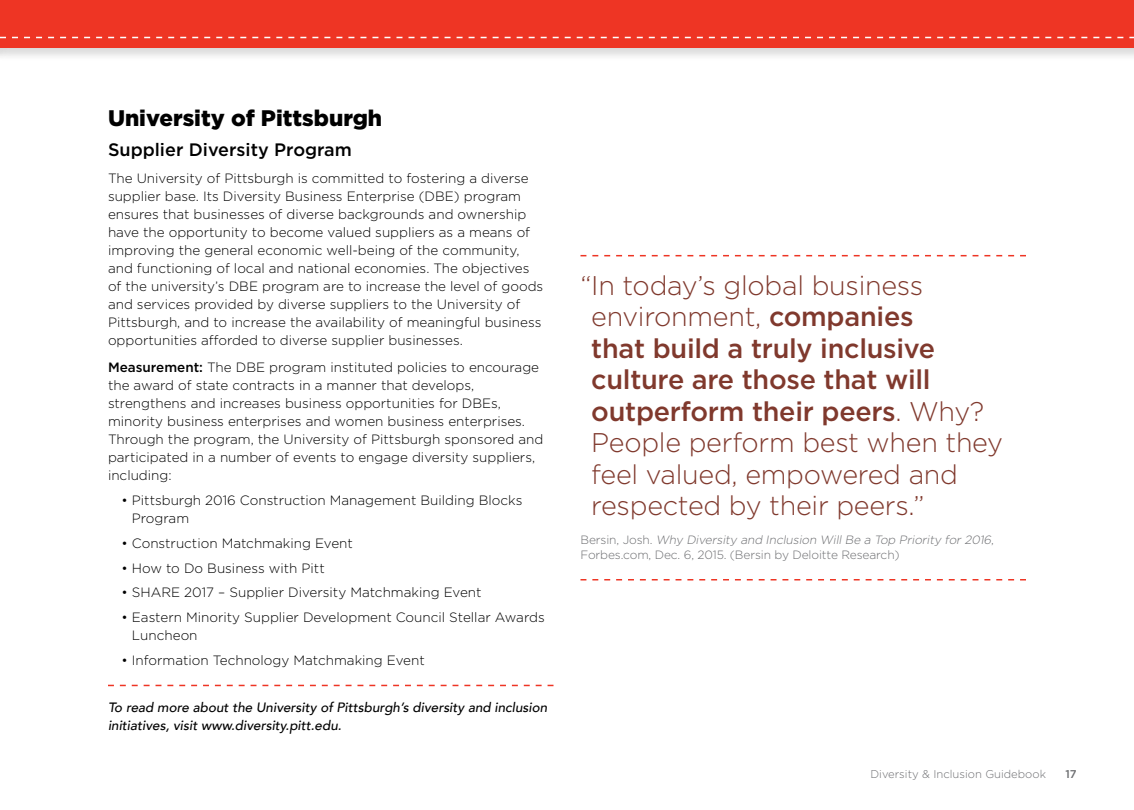
<style>
.page{position:relative;width:1134px;height:810px;background:#fff}
.page>*{position:absolute;margin:0;border:0;box-sizing:border-box;transform-origin:0 0}
.t1{font:300 27px/31.5px "Gotham";letter-spacing:-.01em;color:#80392d}
.t2{font:900 22.5px "Gotham";color:#000}
.t3{font:500 18px "Gotham";color:#000}
.t4{font:300 13.5px/18px "Gotham";color:#000}
.t5{font:italic 500 13.5px/18px "Avenir";color:#000}
.t6{font:300 12px/15px "Gotham";letter-spacing:-.01em;color:#6d6e71}
.t7{font:300 11.25px "Gotham";color:#6d6e71}
.t8{font:500 11.25px "Gotham";color:#6d6e71}
.s1{font-weight:500}
.s2{font-style:italic}
</style>
<div class="page">
<div style="left:0;top:0;width:1134px;height:62px;background:#000;opacity:.15"></div>
<div style="left:0;top:0;width:1134px;height:47px;background:#ee3524"></div>
<svg style="left:0;top:37px;width:1134px;height:1px"></svg>
<svg style="left:108px;top:685px;width:446px;height:1px"></svg>
<svg style="left:580px;top:255px;width:446px;height:1px"></svg>
<svg style="left:580px;top:579px;width:446px;height:1px"></svg>
<h2 class="t2" style="left:108px;top:103px;width:276px">University of Pittsburgh</h2>
<h3 class="t3" style="left:108px;top:138px;width:245px">Supplier Diversity Program</h3>
<p class="t4" style="left:108px;top:169px;width:437px">The University of Pittsburgh is committed to fostering a diverse supplier base. Its Diversity Business Enterprise (DBE) program ensures that businesses of diverse backgrounds and ownership have the opportunity to become valued suppliers as a means of improving the general economic well-being of the community, and functioning of local and national economies. The objectives of the university’s DBE program are to increase the level of goods and services provided by diverse suppliers to the University of Pittsburgh, and to increase the availability of meaningful business opportunities afforded to diverse supplier businesses.</p>
<p class="t4" style="left:108px;top:358px;width:437px"><span class="s1">Measurement:</span> The DBE program instituted policies to encourage the award of state contracts in a manner that develops, strengthens and increases business opportunities for DBEs, minority business enterprises and women business enterprises.<br>Through the program, the University of Pittsburgh sponsored and participated in a number of events to engage diversity suppliers, including:</p>
<p class="t4" style="left:132px;top:491px;width:392px;text-indent:-10px">• Pittsburgh 2016 Construction Management Building Blocks<br>Program</p>
<p class="t4" style="left:122px;top:534px;width:233px">• Construction Matchmaking Event</p>
<p class="t4" style="left:122px;top:559px;width:205px">• How to Do Business with Pitt</p>
<p class="t4" style="left:122px;top:583px;width:362px">• SHARE 2017 – Supplier Diversity Matchmaking Event</p>
<p class="t4" style="left:132px;top:608px;width:414px;text-indent:-10px">• Eastern Minority Supplier Development Council Stellar Awards<br>Luncheon</p>
<p class="t4" style="left:122px;top:651px;width:305px">• Information Technology Matchmaking Event</p>
<p class="t5" style="left:108px;top:699px;width:441px">To read more about the University of Pittsburgh’s diversity and inclusion initiatives, visit www.diversity.pitt.edu.</p>
<h1 class="t1" style="left:591px;top:269px;width:413px;text-indent:-11px">“In today’s global business environment, <span class="s1">companies<br>that build a truly inclusive culture are those that will outperform their peers</span>. Why?<br>People perform best when they feel valued, empowered and respected by their peers.”</h1>
<p class="t6" style="left:580px;top:532px;width:415px">B e r s i n , J o s h . <span class="s2">Why Diversity and Inclusion Will Be a Top Priority for 2016</span>,<br>Forbes.com, Dec. 6, 2015. (Bersin by Deloitte Research)</p>
<p class="t7" style="left:870px;top:767px;width:177px">Diversity &amp; Inclusion Guidebook</p>
<p class="t8" style="left:1065px;top:767px;width:13px">17</p>
</div>
